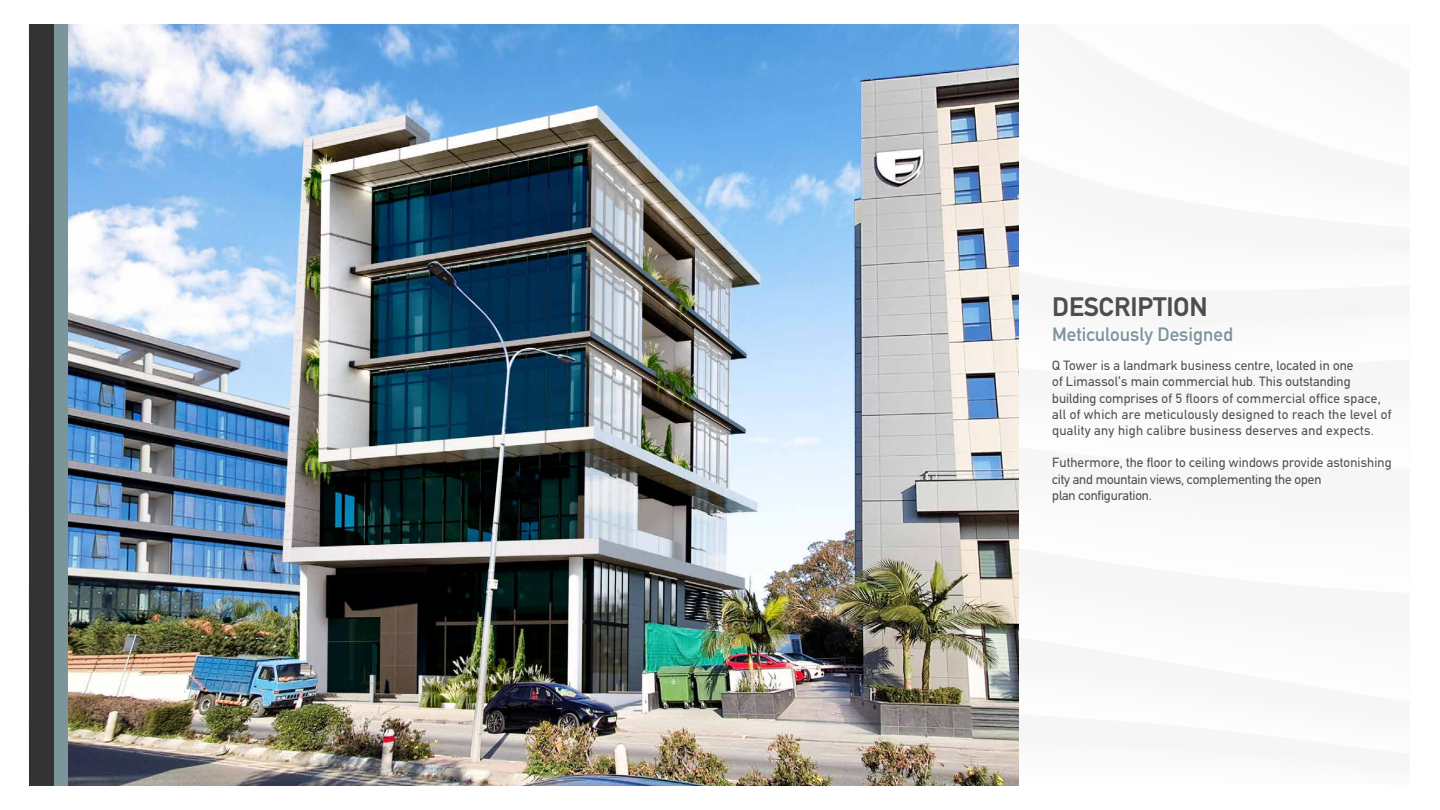
<style>
.page{position:relative;width:1440px;height:810px;background:#fff}
.page>*{position:absolute;margin:0;border:0;box-sizing:border-box;transform-origin:0 0}
.t1{font:700 27px "PF Din Text";color:#4d4d4d}
.t2{font:500 19.5px "PF Din Text";color:#7c959b}
.t3{font:13.5px/16.2px "PF Din Text";letter-spacing:.01em;color:#4d4d4d}
.t4{font:13.5px/16.2px "PF Din Text";letter-spacing:-.01em;color:#4d4d4d}
</style>
<div class="page">
<div style="left:29px;top:24px;width:27px;height:762px;background:#333"></div>
<div style="left:55px;top:24px;width:13px;height:762px;background:#7c959b"></div>
<img style="left:68px;top:24px;width:950px;height:762px">
<h1 class="t1" style="left:1052px;top:291px;width:157px">DESCRIPTION</h1>
<h2 class="t2" style="left:1052px;top:323px;width:182px">Meticulously Designed</h2>
<p class="t3" style="left:1052px;top:358px;width:341px">Q Tower is a landmark business centre, located in one<br>of Limassol’s main commercial hub. This outstanding building comprises of 5 floors of commercial office space, all of which are meticulously designed to reach the level of quality any high calibre business deserves and expects.</p>
<p class="t4" style="left:1052px;top:455px;width:341px">Futhermore, the floor to ceiling windows provide astonishing city and mountain views, complementing the open<br>plan configuration.</p>
</div>
